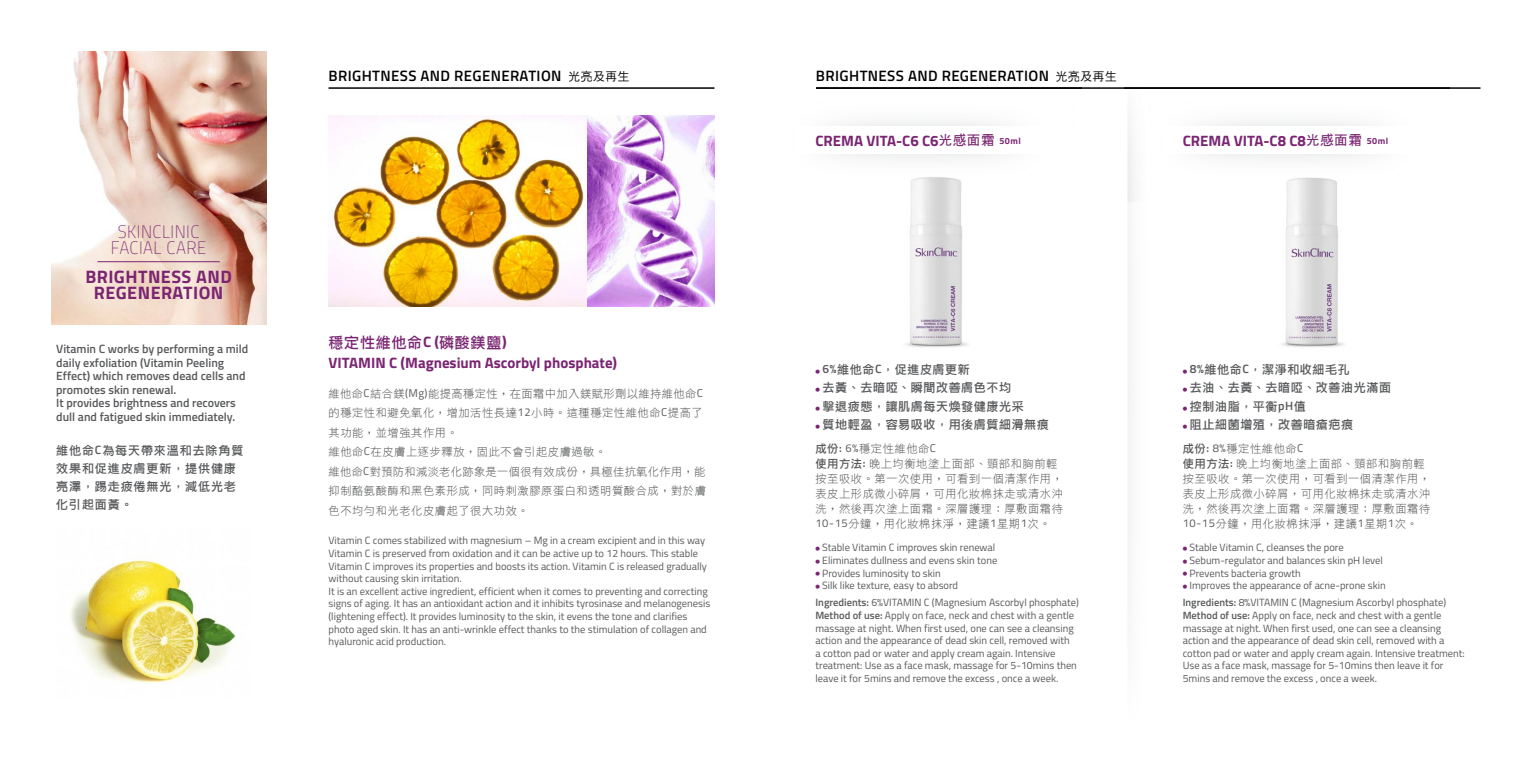
<style>
.page{position:relative;width:1531px;height:766px;background:#fff}
.page>*{position:absolute;margin:0;border:0;box-sizing:border-box;transform-origin:0 0}
.t1{font:700 18px/16.5px "Titillium";letter-spacing:.025em;color:#7a2572;text-align:center}
.t2{font:18px/16.5px "Titillium Thin Upright";letter-spacing:.025em;color:#7a2572;text-align:center}
.t3{font:700 15px "Titillium";color:#7a2572}
.t4{font:600 15px "Titillium";letter-spacing:.025em;color:#000}
.t5{font:15px "DF Li Hei W5 WIN BF";letter-spacing:.05em;color:#7a2572}
.t6{font:600 12px/13.5px "Titillium";color:#58595b}
.t7{font:12px "DF Li Hei W5 WIN BF";letter-spacing:.05em;color:#58595b}
.t8{font:12px/18px "DF Li Hei W5 WIN BF";letter-spacing:.075em;color:#58595b}
.t9{font:11.25px/15px "DF Hei Lt HK BF";letter-spacing:.05em;color:#58595b}
.t10{font:10.5px/12.6px "Titillium";color:#58595b}
.s1{font-family:"Titillium";font-weight:600}
.s2{font-family:"DF Hei Md HK BF";font-weight:400;font-size:12px}
.s3{font-family:"Titillium";font-weight:700}
.s4{font-family:"Titillium"}
.s5{font-family:"DF Hei Bd HK BF";font-weight:400;font-size:13.5px}
.s6{font-size:9px}
.s7{font-family:"DF Li Hei W3 WIN BF";font-size:4.5px;color:#7a2572}
.s8{font-family:"DF Li Hei W5 WIN BF"}
.s9{font-weight:600}
</style>
<div class="page">
<img style="left:70px;top:560px;width:166px;height:123px">
<hr style="left:328px;top:87px;width:386px;height:2px;background:#000">
<img style="left:51px;top:51px;width:215px;height:274px">
<hr style="left:97px;top:261px;width:123px;height:1px;background:#7a2572">
<hr style="left:816px;top:87px;width:664px;height:2px;background:#000">
<img style="left:816px;top:79px;width:266px;height:123px">
<img style="left:1124px;top:79px;width:325px;height:123px">
<div style="left:795px;top:126px;width:255px;height:28px;background:#fff"></div>
<div style="left:1162px;top:126px;width:255px;height:28px;background:#fff"></div>
<img style="left:899px;top:176px;width:76px;height:172px">
<img style="left:1275px;top:177px;width:75px;height:170px">
<img style="left:328px;top:116px;width:260px;height:191px">
<img style="left:588px;top:116px;width:126px;height:191px">
<h1 class="t2" style="left:111px;top:222px;width:97px">SKINCLINIC<br>FACIAL CARE</h1>
<h1 class="t1" style="left:85px;top:267px;width:148px">BRIGHTNESS AND<br>REGENERATION</h1>
<p class="t6" style="left:56px;top:341px;width:194px">Vitamin C works by performing a mild daily exfoliation (Vitamin Peeling Effect) which removes dead cells and promotes skin renewal.<br>It provides brightness and recovers dull and fatigued skin immediately.</p>
<p class="t8" style="left:56px;top:441px;width:189px">維他命<span class="s1">C</span>為每天帶來溫和去除角質效果和促進皮膚更新，提供健康亮澤，踢走疲倦無光，減低光老化引起面黃。</p>
<h2 class="t4" style="left:328px;top:64px;width:302px">BRIGHTNESS AND REGENERATION <span class="s2">光亮及再生</span></h2>
<h2 class="t5" style="left:328px;top:335px;width:180px">穩定性維他命<span class="s3">C (</span>磷酸鎂鹽<span class="s3">)</span></h2>
<h2 class="t3" style="left:328px;top:351px;width:290px">VITAMIN C (Magnesium Ascorbyl phosphate)</h2>
<p class="t9" style="left:328px;top:383px;width:379px;line-height:19.5px">維他命<span class="s4">C</span>結合鎂<span class="s4">(Mg)</span>能提高穩定性，在面霜中加入鎂賦形劑以維持維他命<span class="s4">C</span>的穩定性和避免氧化，增加活性長達<span class="s4">12</span>小時。這種穩定性維他命<span class="s4">C</span>提高了其功能，並增強其作用。<br>維他命<span class="s4">C</span>在皮膚上逐步釋放，固此不會引起皮膚過敏。<br>維他命<span class="s4">C</span>對預防和減淡老化跡象是一個很有效成份，具極佳抗氧化作用，能抑制酪氨酸酶和黑色素形成，同時刺激膠原蛋白和透明質酸合成，對於膚色不均勻和光老化皮膚起了很大功效。</p>
<p class="t10" style="left:328px;top:533px;width:383px">Vitamin C comes stabilized with magnesium – Mg in a cream excipient and in this way Vitamin C is preserved from oxidation and it can be active up to 12 hours. This stable Vitamin C improves its properties and boosts its action. Vitamin C is released gradually without causing skin irritation.<br>It is an excellent active ingredient, efficient when it comes to preventing and correcting signs of aging. It has an antioxidant action and it inhibits tyrosinase and melanogenesis (lightening effect). It provides luminosity to the skin, it evens the tone and clarifies photo aged skin. It has an anti-wrinkle effect thanks to the stimulation of collagen and hyaluronic acid production.</p>
<h2 class="t4" style="left:816px;top:64px;width:302px">BRIGHTNESS AND REGENERATION <span class="s2">光亮及再生</span></h2>
<h2 class="t3" style="left:815px;top:129px;width:207px">CREMA VITA-C6 C6<span class="s5">光感面霜</span> <span class="s6">50ml</span></h2>
<h2 class="t3" style="left:1183px;top:129px;width:207px">CREMA VITA-C8 C8<span class="s5">光感面霜</span> <span class="s6">50ml</span></h2>
<p class="t7" style="left:815px;top:364px;width:156px"><span class="s7">●</span> <span class="s1">6%</span>維他命<span class="s1">C</span>，促進皮膚更新</p>
<p class="t7" style="left:815px;top:382px;width:197px"><span class="s7">●</span> 去黃、去暗啞、瞬間改善膚色不均</p>
<p class="t7" style="left:815px;top:400px;width:210px"><span class="s7">●</span> 擊退疲態，讓肌膚每天煥發健康光采</p>
<p class="t7" style="left:815px;top:418px;width:235px"><span class="s7">●</span> 質地輕盈，容易吸收，用後膚質細滑無痕</p>
<p class="t9" style="left:815px;top:440px;width:249px"><span class="s8">成份</span><span class="s1">:</span> <span class="s4">6%</span>穩定性維他命<span class="s4">C<br></span><span class="s8">使用方法</span><span class="s1">:</span> 晚上均衡地塗上面部、頸部和胸前輕按至吸收。第一次使用，可看到一個清潔作用，表皮上形成微小碎屑，可用化妝棉抹走或清水沖洗，然後再次塗上面霜。深層護理：厚敷面霜待<br><span class="s4">10-15</span>分鐘，用化妝棉抹淨，建議<span class="s4">1</span>星期<span class="s4">1</span>次。</p>
<p class="t10" style="left:815px;top:540px;width:181px"><span class="s7">●</span> Stable Vitamin C improves skin renewal</p>
<p class="t10" style="left:815px;top:553px;width:183px"><span class="s7">●</span> Eliminates dullness and evens skin tone</p>
<p class="t10" style="left:815px;top:566px;width:127px"><span class="s7">●</span> Provides luminosity to skin</p>
<p class="t10" style="left:815px;top:576px;width:265px;line-height:17.1px"><span class="s7">●</span> Silk like texture, easy to absord<br><span class="s9">Ingredients:</span> 6%VITAMIN C (Magnesium Ascorbyl phosphate)</p>
<p class="t10" style="left:815px;top:608px;width:263px"><span class="s9">Method of use:</span> Apply on face, neck and chest with a gentle massage at night. When first used, one can see a cleansing action and the appearance of dead skin cell, removed with a cotton pad or water and apply cream again. Intensive treatment: Use as a face mask, massage for 5-10mins then leave it for 5mins and remove the excess , once a week.</p>
<p class="t7" style="left:1183px;top:364px;width:168px"><span class="s7">●</span> <span class="s1">8%</span>維他命<span class="s1">C</span>，潔淨和收細毛孔</p>
<p class="t7" style="left:1183px;top:382px;width:210px"><span class="s7">●</span> 去油、去黃、去暗啞、改善油光滿面</p>
<p class="t7" style="left:1183px;top:400px;width:125px"><span class="s7">●</span> 控制油脂，平衡<span class="s1">pH</span>值</p>
<p class="t7" style="left:1183px;top:418px;width:172px"><span class="s7">●</span> 阻止細菌增殖，改善暗瘡疤痕</p>
<p class="t9" style="left:1183px;top:440px;width:249px"><span class="s8">成份</span><span class="s1">:</span> <span class="s4">8%</span>穩定性維他命<span class="s4">C<br></span><span class="s8">使用方法</span><span class="s1">:</span> 晚上均衡地塗上面部、頸部和胸前輕按至吸收。第一次使用，可看到一個清潔作用，表皮上形成微小碎屑，可用化妝棉抹走或清水沖洗，然後再次塗上面霜。深層護理：厚敷面霜待<br><span class="s4">10-15</span>分鐘，用化妝棉抹淨，建議<span class="s4">1</span>星期<span class="s4">1</span>次。</p>
<p class="t10" style="left:1183px;top:540px;width:163px"><span class="s7">●</span> Stable Vitamin C, cleanses the pore</p>
<p class="t10" style="left:1183px;top:553px;width:202px"><span class="s7">●</span> Sebum-regulator and balances skin pH level</p>
<p class="t10" style="left:1183px;top:566px;width:120px"><span class="s7">●</span> Prevents bacteria growth</p>
<p class="t10" style="left:1183px;top:576px;width:265px;line-height:17.1px"><span class="s7">●</span> Improves the appearance of acne-prone skin<br><span class="s9">Ingredients:</span> 8%VITAMIN C (Magnesium Ascorbyl phosphate)</p>
<p class="t10" style="left:1183px;top:608px;width:283px"><span class="s9">Method of use:</span> Apply on face, neck and chest with a gentle massage at night. When first used, one can see a cleansing action and the appearance of dead skin cell, removed with a cotton pad or water and apply cream again. Intensive treatment:<br>Use as a face mask, massage for 5-10mins then leave it for 5mins and remove the excess , once a week.</p>
</div>
